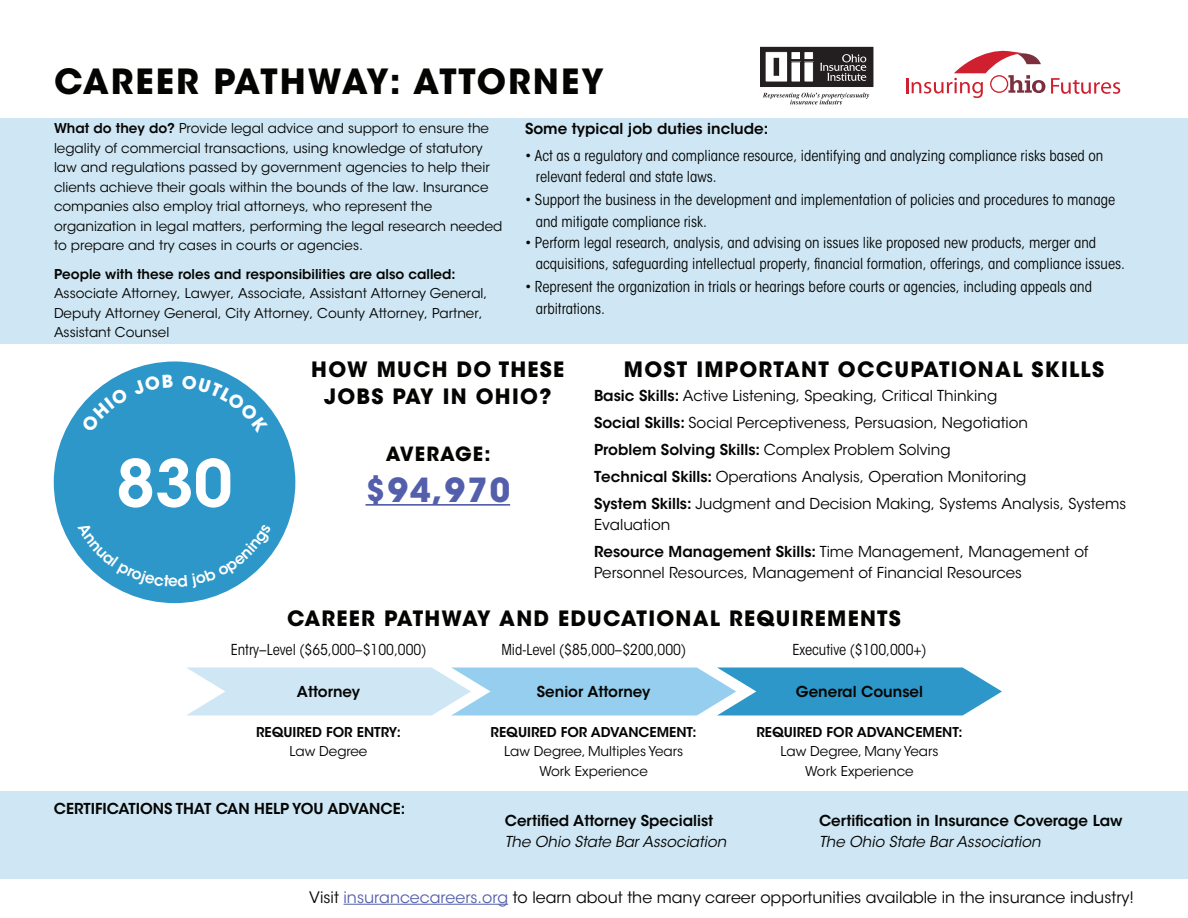
<style>
.page{position:relative;width:1188px;height:918px;background:#fff}
.page>*{position:absolute;margin:0;border:0;box-sizing:border-box;transform-origin:0 0}
.t1{font:600 64.5px "ITC Avant Garde Std";color:#fff}
.t2{font:700 34.5px "ITC Avant Garde Std";letter-spacing:.06em;color:#040503}
.t3{font:700 33px "ITC Avant Garde Std";color:#535fab}
.t4{font:700 21px/27px "ITC Avant Garde Std";letter-spacing:.06em;color:#040503;text-align:center}
.t5{font:700 19.5px "ITC Avant Garde Std";letter-spacing:.06em;color:#040503}
.t6{font:15.75px "ITC Avant Garde Std";color:#040503}
.t7{font:condensed 15px/21px "ITC Avant Garde Std";color:#040503}
.t8{font:15px/27px "ITC Avant Garde Std";color:#040503}
.t9{font:600 15px "ITC Avant Garde Std";color:#040503}
.t10{font:italic 15px "ITC Avant Garde Std";color:#040503}
.t11{font:13.5px/19.5px "ITC Avant Garde Std";color:#040503}
.t12{font:600 13.5px "ITC Avant Garde Std";color:#040503}
.s1{font-weight:600}
.s2{color:#535fab}
</style>
<div class="page">
<div style="left:0;top:118px;width:1188px;height:226px;background:#cfe6f4"></div>
<div style="left:0;top:791px;width:1188px;height:88px;background:#cfe6f4"></div>
<svg style="left:763px;top:93px;width:106px;height:11px"></svg>
<div style="left:761px;top:47px;width:112px;height:40px;background:#231f20"></div>
<div style="left:765px;top:52px;width:23px;height:30px;background:#fff"></div>
<div style="left:765px;top:51px;width:23px;height:31px;border:1px solid #231f20"></div>
<div style="left:774px;top:58px;width:5px;height:17px;background:#231f20"></div>
<div style="left:791px;top:52px;width:10px;height:8px;background:#fff"></div>
<div style="left:791px;top:51px;width:10px;height:9px;border:1px solid #231f20"></div>
<div style="left:804px;top:52px;width:9px;height:8px;background:#fff"></div>
<div style="left:804px;top:51px;width:10px;height:9px;border:1px solid #231f20"></div>
<div style="left:791px;top:62px;width:10px;height:20px;background:#fff"></div>
<div style="left:791px;top:62px;width:10px;height:20px;border:1px solid #231f20"></div>
<div style="left:804px;top:62px;width:9px;height:20px;background:#fff"></div>
<div style="left:804px;top:62px;width:10px;height:20px;border:1px solid #231f20"></div>
<svg style="left:820px;top:54px;width:46px;height:27px"></svg>
<hr style="left:366px;top:504px;width:144px;height:2px;background:#535fab">
<svg style="left:187px;top:668px;width:815px;height:47px;background:#90c9e5"></svg>
<svg style="left:1051px;top:78px;width:69px;height:16px"></svg>
<svg style="left:906px;top:50px;width:139px;height:48px"></svg>
<hr style="left:344px;top:904px;width:164px;height:1px;background:#535fab">
<div style="left:54px;top:362px;width:241px;height:241px;background:#2c97c8;border-radius:50%"></div>
<svg style="left:81px;top:375px;width:38px;height:31px"></svg>
<svg style="left:230px;top:375px;width:38px;height:31px"></svg>
<svg style="left:78px;top:555px;width:193px;height:33px"></svg>
<h2 class="t2" style="left:54px;top:59px;width:551px">CAREER PATHWAY: ATTORNEY</h2>
<p class="t11" style="left:54px;top:119px;width:450px"><span class="s1">What do they do?</span> Provide legal advice and support to ensure the legality of commercial transactions, using knowledge of statutory law and regulations passed by government agencies to help their clients achieve their goals within the bounds of the law. Insurance companies also employ trial attorneys, who represent the organization in legal matters, performing the legal research needed to prepare and try cases in courts or agencies.</p>
<p class="t12" style="left:54px;top:265px;width:403px">People with these roles and responsibilities are also called:</p>
<p class="t11" style="left:54px;top:284px;width:435px">Associate Attorney, Lawyer, Associate, Assistant Attorney General,<br>Deputy Attorney General, City Attorney, County Attorney, Partner,<br>Assistant Counsel</p>
<p class="t9" style="left:525px;top:119px;width:245px">Some typical job duties include:</p>
<p class="t7" style="left:536px;top:145px;width:569px;text-indent:-11px">• Act as a regulatory and compliance resource, identifying and analyzing compliance risks based on relevant federal and state laws.</p>
<p class="t7" style="left:536px;top:188px;width:581px;line-height:22.5px;text-indent:-11px">• Support the business in the development and implementation of policies and procedures to manage and mitigate compliance risk.</p>
<p class="t7" style="left:536px;top:232px;width:591px;text-indent:-11px">• Perform legal research, analysis, and advising on issues like proposed new products, merger and acquisitions, safeguarding intellectual property, financial formation, offerings, and compliance issues.</p>
<p class="t7" style="left:536px;top:275px;width:558px;line-height:22.5px;text-indent:-11px">• Represent the organization in trials or hearings before courts or agencies, including appeals and arbitrations.</p>
<h1 class="t1" style="left:116px;top:442px;width:118px">830</h1>
<h3 class="t4" style="left:311px;top:356px;width:255px">HOW MUCH DO THESE<br>JOBS PAY IN OHIO?</h3>
<h3 class="t5" style="left:386px;top:441px;width:106px">AVERAGE:</h3>
<h3 class="t3" style="left:366px;top:468px;width:146px">$94,970</h3>
<h3 class="t4" style="left:624px;top:356px;width:482px">MOST IMPORTANT OCCUPATIONAL SKILLS</h3>
<p class="t8" style="left:594px;top:382px;width:534px"><span class="s1">Basic Skills:</span> Active Listening, Speaking, Critical Thinking<br><span class="s1">Social Skills:</span> Social Perceptiveness, Persuasion, Negotiation<br><span class="s1">Problem Solving Skills:</span> Complex Problem Solving<br><span class="s1">Technical Skills:</span> Operations Analysis, Operation Monitoring<br><span class="s1">System Skills:</span> Judgment and Decision Making, Systems Analysis, Systems</p>
<p class="t8" style="left:594px;top:511px;width:496px">Evaluation<br><span class="s1">Resource Management Skills:</span> Time Management, Management of</p>
<p class="t8" style="left:594px;top:559px;width:430px">Personnel Resources, Management of Financial Resources</p>
<h3 class="t4" style="left:287px;top:605px;width:615px">CAREER PATHWAY AND EDUCATIONAL REQUIREMENTS</h3>
<p class="t7" style="left:231px;top:639px;width:197px">Entry–Level ($65,000–$100,000)</p>
<p class="t7" style="left:501px;top:639px;width:186px">Mid-Level ($85,000–$200,000)</p>
<p class="t7" style="left:792px;top:639px;width:136px">Executive ($100,000+)</p>
<p class="t9" style="left:297px;top:682px;width:65px">Attorney</p>
<p class="t9" style="left:537px;top:682px;width:115px">Senior Attorney</p>
<p class="t9" style="left:796px;top:682px;width:129px">General Counsel</p>
<p class="t12" style="left:256px;top:723px;width:146px">REQUIRED FOR ENTRY:</p>
<p class="t11" style="left:290px;top:742px;width:79px">Law Degree</p>
<p class="t9" style="left:54px;top:799px;width:353px">CERTIFICATIONS THAT CAN HELP YOU ADVANCE:</p>
<p class="t12" style="left:491px;top:723px;width:208px">REQUIRED FOR ADVANCEMENT:</p>
<p class="t11" style="left:504px;top:742px;width:181px;text-align:center">Law Degree, Multiples Years<br>Work Experience</p>
<p class="t9" style="left:505px;top:811px;width:210px">Certified Attorney Specialist</p>
<p class="t10" style="left:505px;top:833px;width:227px">The Ohio State BarAssociation</p>
<p class="t12" style="left:756px;top:723px;width:208px">REQUIRED FOR ADVANCEMENT:</p>
<p class="t11" style="left:780px;top:742px;width:160px;text-align:center">Law Degree, Many Years<br>Work Experience</p>
<p class="t9" style="left:819px;top:811px;width:305px">Certification in Insurance Coverage Law</p>
<p class="t10" style="left:819px;top:833px;width:227px">The Ohio State BarAssociation</p>
<p class="t6" style="left:309px;top:887px;width:826px">Visit <span class="s2">insurancecareers.org</span> to learn about the many career opportunities available in the insurance industry!</p>
</div>
